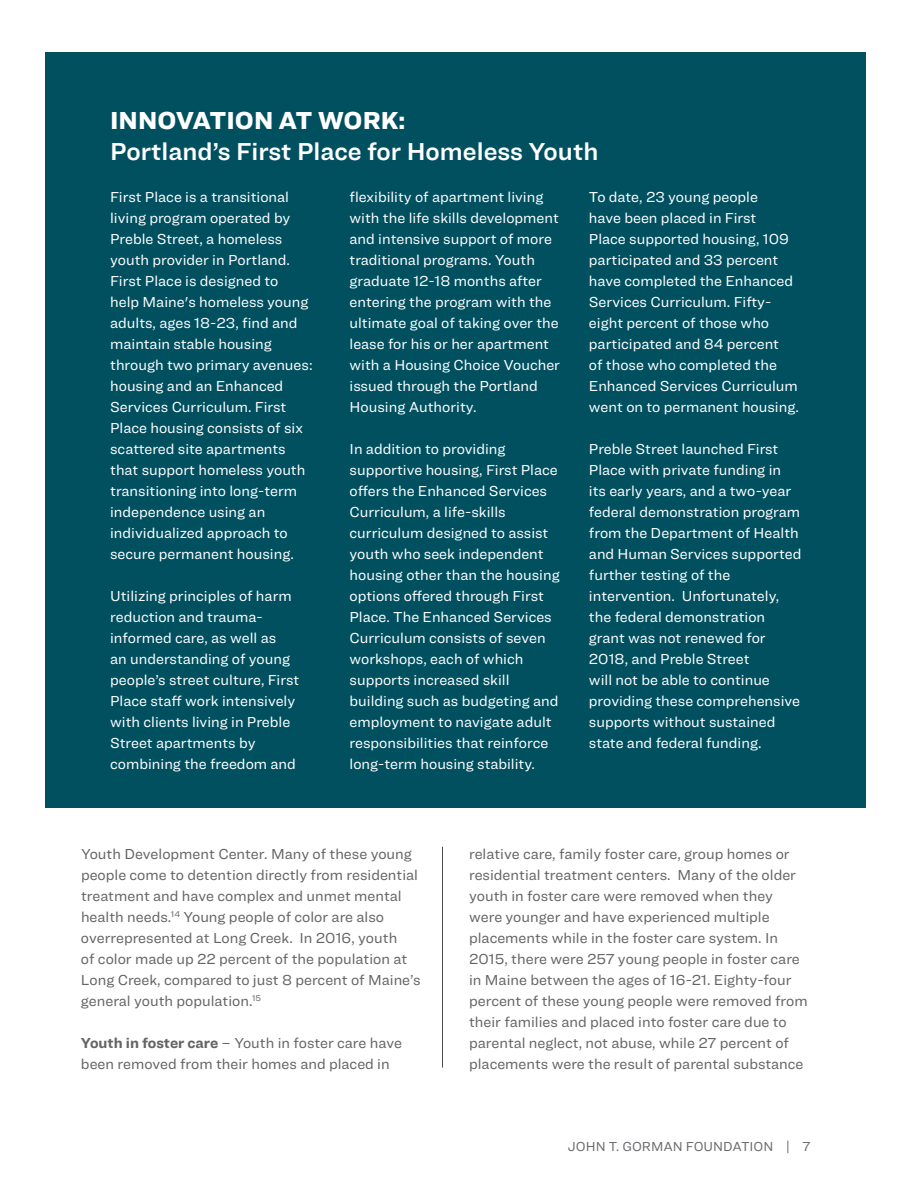
<style>
.page{position:relative;width:918px;height:1188px;background:#fff}
.page>*{position:absolute;margin:0;border:0;box-sizing:border-box;transform-origin:0 0}
.t1{font:25.5px "Ringside Regular Semi";color:#fff}
.t2{font:900 25.5px "Ringside";color:#fff}
.t3{font:15px/21px "Ringside";color:#fff}
.t4{font:15px/21px "Ringside";color:#636466}
.t5{font:13.5px "Ringside";color:#6b6c6f}
.s1{font-weight:700}
</style>
<div class="page">
<div style="left:45px;top:52px;width:821px;height:756px;background:#005060"></div>
<hr style="left:442px;top:847px;width:1px;height:221px;background:#4d4d4f">
<h1 class="t2" style="left:110px;top:101px;width:297px">INNOVATION AT WORK:</h1>
<h1 class="t1" style="left:110px;top:133px;width:490px">Portland’s First Place for Homeless Youth</h1>
<p class="t3" style="left:110px;top:186px;width:204px">First Place is a transitional living program operated by<br>Preble Street, a homeless youth provider in Portland.<br>First Place is designed to<br>help Maine's homeless young adults, ages 18-23, find and maintain stable housing through two primary avenues: housing and an Enhanced<br>Services Curriculum. First<br>Place housing consists of six scattered site apartments that support homeless youth transitioning into long-term independence using an individualized approach to secure permanent housing.</p>
<p class="t3" style="left:110px;top:585px;width:191px">Utilizing principles of harm reduction and trauma&shy;informed care, as well as<br>an understanding of young people’s street culture, First<br>Place staff work intensively with clients living in Preble<br>Street apartments by combining the freedom and</p>
<p class="t3" style="left:350px;top:186px;width:212px">flexibility of apartment living with the life skills development and intensive support of more traditional programs. Youth graduate 12-18 months after entering the program with the ultimate goal of taking over the lease for his or her apartment with a Housing Choice Voucher issued through the Portland<br>Housing Authority.</p>
<p class="t3" style="left:350px;top:438px;width:212px">In addition to providing supportive housing, First Place offers the Enhanced Services<br>Curriculum, a life-skills curriculum designed to assist youth who seek independent housing other than the housing options offered through First<br>Place. The Enhanced Services<br>Curriculum consists of seven workshops, each of which supports increased skill building such as budgeting and employment to navigate adult responsibilities that reinforce long-term housing stability.</p>
<p class="t3" style="left:589px;top:186px;width:211px">To date, 23 young people<br>have been placed in First<br>Place supported housing, 109 participated and 33 percent have completed the Enhanced<br>Services Curriculum. Fifty&shy;eight percent of those who participated and 84 percent<br>of those who completed the<br>Enhanced Services Curriculum went on to permanent housing.</p>
<p class="t3" style="left:589px;top:438px;width:214px">Preble Street launched First<br>Place with private funding in its early years, and a two-year federal demonstration program from the Department of Health and Human Services supported further testing of the intervention. Unfortunately, the federal demonstration grant was not renewed for<br>2018, and Preble Street<br>will not be able to continue providing these comprehensive supports without sustained state and federal funding.</p>
<p class="t4" style="left:81px;top:843px;width:341px">Youth Development Center. Many of these young people come to detention directly from residential treatment and have complex and unmet mental health needs.<sup>14</sup> Young people of color are also overrepresented at Long Creek. In 2016, youth<br>of color made up 22 percent of the population at Long Creek, compared to just 8 percent of Maine’s general youth population.<sup>15</sup></p>
<p class="t4" style="left:81px;top:1032px;width:322px"><span class="s1">Youth in foster care</span> – Youth in foster care have been removed from their homes and placed in</p>
<p class="t4" style="left:469px;top:843px;width:340px">relative care, family foster care, group homes or residential treatment centers. Many of the older youth in foster care were removed when they were younger and have experienced multiple placements while in the foster care system. In 2015, there were 257 young people in foster care in Maine between the ages of 16-21. Eighty-four percent of these young people were removed from their families and placed into foster care due to parental neglect, not abuse, while 27 percent of placements were the result of parental substance</p>
<p class="t5" style="left:568px;top:1137px;width:244px">JOHN T. GORMAN FOUNDATION | 7</p>
</div>
